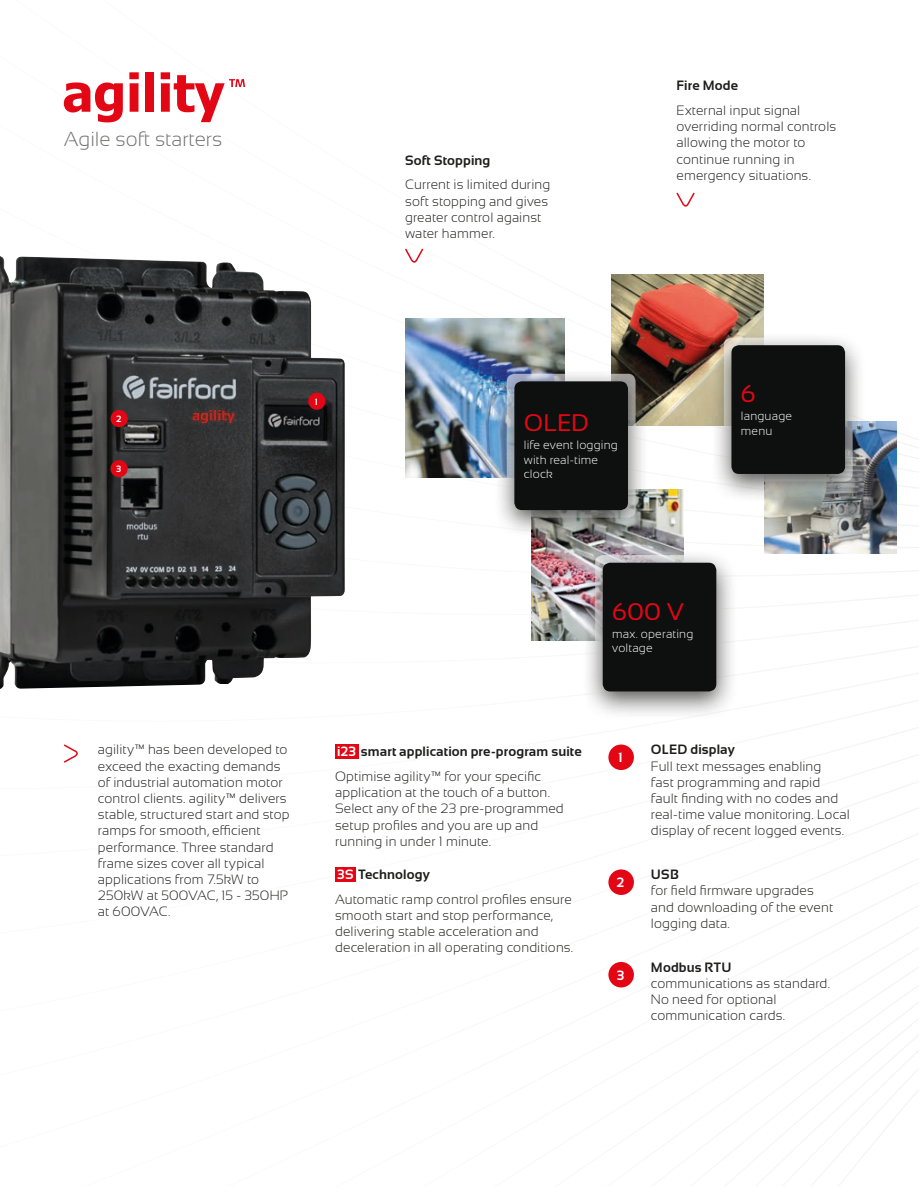
<style>
.page{position:relative;width:919px;height:1187px;background:#fff}
.page>*{position:absolute;margin:0;border:0;box-sizing:border-box;transform-origin:0 0}
.t1{font:24px "Sansation";letter-spacing:.005em;color:#e30614}
.t2{font:300 20.25px "Sansation";color:#70706f}
.t3{font:300 13.5px/16.2px "Sansation";letter-spacing:.01em;color:#1d1d1b}
.t4{font:700 13.5px/24.8px "Sansation";letter-spacing:.01em;color:#1d1d1b}
.t5{font:700 13.5px "Sansation";color:#fff}
.t6{font:300 12px/14.4px "Sansation";letter-spacing:.015em;color:#fff}
.t7{font:700 9.15px "Sansation";color:#fff}
.s1{color:#fff}
.s2{font-weight:300}
.s3{font-weight:700;color:#fff}
.s4{font-weight:700}
</style>
<div class="page">
<img style="left:531px;top:489px;width:152px;height:152px">
<img style="left:611px;top:274px;width:152px;height:151px">
<img style="left:764px;top:421px;width:132px;height:132px">
<img style="left:405px;top:318px;width:159px;height:159px">
<img style="left:0;top:256px;width:345px;height:433px">
<div style="left:709px;top:331px;width:157px;height:172px;background:#1d1d1b;opacity:.75"></div>
<div style="left:731px;top:345px;width:114px;height:129px;background:#0e100f;border-radius:8px"></div>
<div style="left:493px;top:367px;width:156px;height:172px;background:#1d1d1b;opacity:.75"></div>
<div style="left:514px;top:381px;width:114px;height:129px;background:#0e100f;border-radius:8px"></div>
<div style="left:581px;top:548px;width:156px;height:172px;background:#1d1d1b;opacity:.75"></div>
<div style="left:602px;top:562px;width:114px;height:129px;background:#0e100f;border-radius:8px"></div>
<svg style="left:63px;top:744px;width:15px;height:19px"></svg>
<div style="left:335px;top:744px;width:23px;height:14px;background:#e30614"></div>
<div style="left:335px;top:867px;width:20px;height:14px;background:#e30614"></div>
<div style="left:608px;top:744px;width:26px;height:26px;background:#e30614;border-radius:50%"></div>
<div style="left:608px;top:869px;width:26px;height:25px;background:#e30614;border-radius:50%"></div>
<div style="left:608px;top:961px;width:26px;height:26px;background:#e30614;border-radius:50%"></div>
<svg style="left:676px;top:192px;width:19px;height:15px"></svg>
<svg style="left:405px;top:248px;width:19px;height:15px"></svg>
<svg style="left:64px;top:82px;width:59px;height:40px"></svg>
<svg style="left:129px;top:72px;width:10px;height:40px"></svg>
<div style="left:145px;top:72px;width:9px;height:40px;background:#e30614"></div>
<svg style="left:161px;top:72px;width:84px;height:50px"></svg>
<div style="left:308px;top:392px;width:17px;height:18px;background:#e30614;border-radius:50%"></div>
<div style="left:110px;top:410px;width:18px;height:17px;background:#e30614;border-radius:50%"></div>
<div style="left:110px;top:460px;width:18px;height:17px;background:#e30614;border-radius:50%"></div>
<h2 class="t2" style="left:64px;top:127px;width:160px">Agile soft starters</h2>
<p class="t4" style="left:405px;top:148px;width:87px">Soft Stopping</p>
<p class="t3" style="left:405px;top:177px;width:147px">Current is limited during soft stopping and gives greater control against water hammer.</p>
<p class="t4" style="left:676px;top:73px;width:63px">Fire Mode</p>
<p class="t3" style="left:676px;top:102px;width:161px">External input signal overriding normal controls allowing the motor to continue running in emergency situations.</p>
<p class="t7" style="left:116px;top:413px;width:7px">2</p>
<p class="t7" style="left:116px;top:463px;width:6px">3</p>
<p class="t7" style="left:315px;top:396px;width:5px">1</p>
<h1 class="t1" style="left:524px;top:409px;width:66px">OLED</h1>
<p class="t6" style="left:524px;top:438px;width:95px">life event logging with real-time clock</p>
<h1 class="t1" style="left:740px;top:380px;width:16px">6</h1>
<p class="t6" style="left:740px;top:409px;width:53px">language</p>
<p class="t6" style="left:740px;top:423px;width:33px">menu</p>
<p class="t3" style="left:98px;top:741px;width:193px">agility™ has been developed to exceed the exacting demands of industrial automation motor control clients. agility™ delivers stable, structured start and stop ramps for smooth, efficient performance. Three standard frame sizes cover all typical applications from 7.5kW to<br>250kW at 500VAC, 15 - 350HP at 600VAC.</p>
<h1 class="t1" style="left:612px;top:597px;width:74px">600 V</h1>
<p class="t6" style="left:612px;top:626px;width:83px">max. operating voltage</p>
<p class="t4" style="left:335px;top:739px;width:248px"><span class="s1">i23</span> smart application pre‑program suite<br><span class="s2">Optimise agility™ for your specific</span></p>
<p class="t3" style="left:335px;top:784px;width:230px">application at the touch of a button.<br>Select any of the 23 pre-programmed setup profiles and you are up and running in under 1 minute.</p>
<p class="t3" style="left:335px;top:861px;width:238px;line-height:24.8px"><span class="s3">3S</span> <span class="s4">Technology<br></span>Automatic ramp control profiles ensure</p>
<p class="t3" style="left:335px;top:907px;width:240px">smooth start and stop performance, delivering stable acceleration and deceleration in all operating conditions.</p>
<p class="t5" style="left:618px;top:750px;width:6px">1</p>
<p class="t5" style="left:616px;top:874px;width:9px">2</p>
<p class="t5" style="left:616px;top:967px;width:9px">3</p>
<p class="t4" style="left:651px;top:737px;width:85px">OLED display</p>
<p class="t3" style="left:651px;top:757px;width:200px">Full text messages enabling<br>fast programming and rapid fault finding with no codes and real-time value monitoring. Local display of recent logged events.</p>
<p class="t4" style="left:651px;top:862px;width:29px">USB</p>
<p class="t3" style="left:651px;top:882px;width:184px">for field firmware upgrades and downloading of the event logging data.</p>
<p class="t4" style="left:651px;top:954px;width:82px">Modbus RTU</p>
<p class="t3" style="left:651px;top:975px;width:181px">communications as standard.<br>No need for optional communication cards.</p>
</div>
